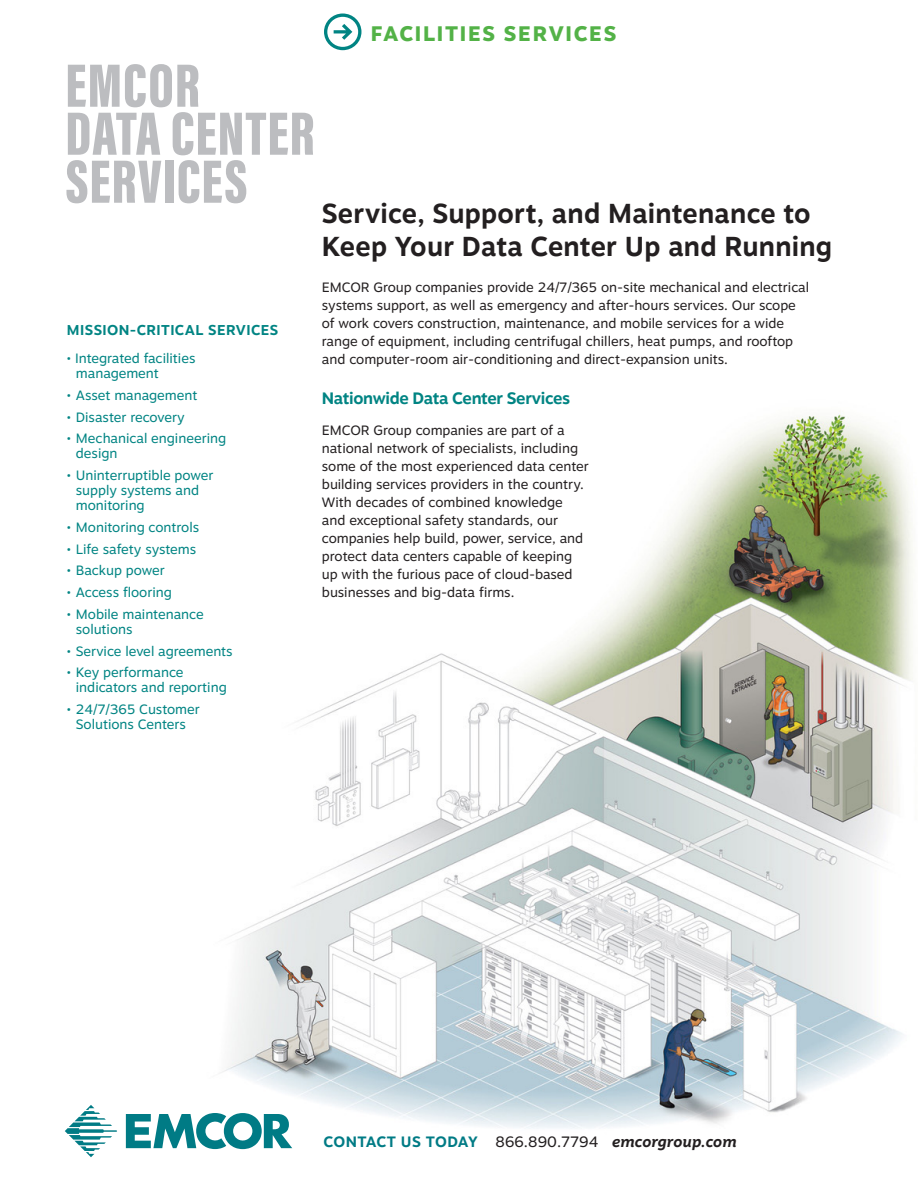
<style>
.page{position:relative;width:918px;height:1188px;background:#fff}
.page>*{position:absolute;margin:0;border:0;box-sizing:border-box;transform-origin:0 0}
.t1{font:63px/48px "Acumin Variable Concept";letter-spacing:.015em;color:#bcbdc0}
.Headline{font:700 27.3px/32.2px "Motiva Sans";letter-spacing:.01em;color:#231f20}
.Insert_Title{font:800 21px "Motiva Sans";letter-spacing:.08em;color:#53b247}
.t2{font:700 16.5px "Motiva Sans";letter-spacing:-.02em;color:#008483}
.t3{font:700 15px "Motiva Sans";letter-spacing:.01em;color:#007b85}
.Bullet_copy{font:700 14.25px "Motiva Sans";letter-spacing:.03em;color:#008483}
.t4{font:13.5px/18px "Motiva Sans";color:#231f20}
.Bullet_copy-2{font:13.5px/15px "Motiva Sans";color:#008483}
.s1{font-weight:400;color:#231f20}
.s2{font-style:italic;color:#231f20}
</style>
<div class="page">
<img style="left:221px;top:411px;width:692px;height:718px">
<svg style="left:126px;top:1113px;width:166px;height:36px"></svg>
<svg style="left:65px;top:1105px;width:52px;height:52px"></svg>
<svg style="left:324px;top:14px;width:37px;height:36px"></svg>
<p class="Insert_Title" style="left:371px;top:18px;width:247px">FACILITIES SERVICES</p>
<h1 class="t1" style="left:65px;top:58px;width:251px">EMCOR<br>DATA CENTER<br>SERVICES</h1>
<p class="Bullet_copy" style="left:67px;top:319px;width:213px">MISSION-CRITICAL SERVICES</p>
<p class="Bullet_copy-2" style="left:76px;top:350px;width:121px;text-indent:-9px">• Integrated facilities management</p>
<p class="Bullet_copy-2" style="left:67px;top:387px;width:132px">• Asset management</p>
<p class="Bullet_copy-2" style="left:67px;top:409px;width:119px">• Disaster recovery</p>
<p class="Bullet_copy-2" style="left:76px;top:431px;width:152px;text-indent:-9px">• Mechanical engineering design</p>
<p class="Bullet_copy-2" style="left:76px;top:467px;width:139px;text-indent:-9px">• Uninterruptible power supply systems and monitoring</p>
<p class="Bullet_copy-2" style="left:67px;top:519px;width:134px">• Monitoring controls</p>
<p class="Bullet_copy-2" style="left:67px;top:541px;width:131px">• Life safety systems</p>
<p class="Bullet_copy-2" style="left:67px;top:563px;width:99px">• Backup power</p>
<p class="Bullet_copy-2" style="left:67px;top:584px;width:106px">• Access flooring</p>
<p class="Bullet_copy-2" style="left:76px;top:606px;width:129px;text-indent:-9px">• Mobile maintenance solutions</p>
<p class="Bullet_copy-2" style="left:67px;top:643px;width:167px">• Service level agreements</p>
<p class="Bullet_copy-2" style="left:76px;top:665px;width:152px;text-indent:-9px">• Key performance indicators and reporting</p>
<p class="Bullet_copy-2" style="left:67px;top:701px;width:135px;text-align:center">• 24/7/365 Customer<br>Solutions Centers</p>
<p class="Headline" style="left:322px;top:197px;width:512px">Service, Support, and Maintenance to<br>Keep Your Data Center Up and Running</p>
<p class="t4" style="left:322px;top:278px;width:489px">EMCOR Group companies provide 24/7/365 on-site mechanical and electrical systems support, as well as emergency and after-hours services. Our scope of work covers construction, maintenance, and mobile services for a wide range of equipment, including centrifugal chillers, heat pumps, and rooftop and computer-room air-conditioning and direct-expansion units.</p>
<p class="t2" style="left:322px;top:386px;width:250px">Nationwide Data Center Services</p>
<p class="t4" style="left:322px;top:421px;width:268px">EMCOR Group companies are part of a national network of specialists, including some of the most experienced data center building services providers in the country.<br>With decades of combined knowledge and exceptional safety standards, our companies help build, power, service, and protect data centers capable of keeping up with the furious pace of cloud-based businesses and big-data firms.</p>
<p class="t3" style="left:323px;top:1131px;width:415px">CONTACT US TODAY <span class="s1">866.890.7794</span> <span class="s2">emcorgroup.com</span></p>
</div>
